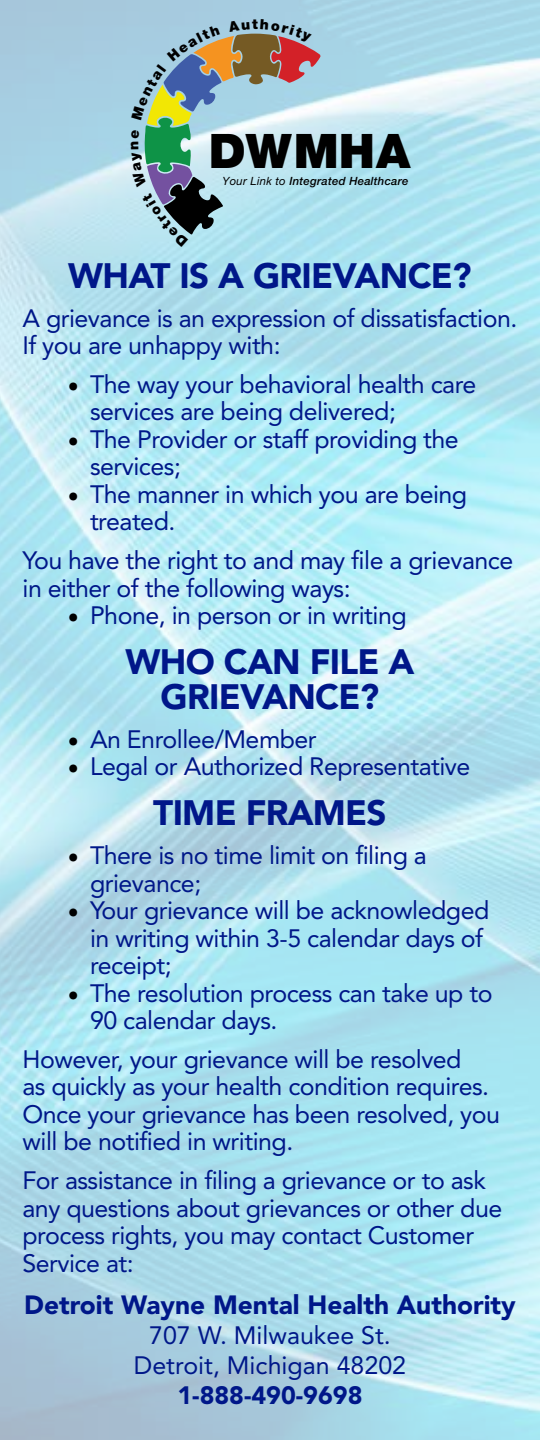
<style>
.page{position:relative;width:540px;height:1440px;background:#fff}
.page>*{position:absolute;margin:0;border:0;box-sizing:border-box;transform-origin:0 0}
.t1{font:900 47.75px "Helvetica Neue";letter-spacing:.01em;color:#000}
.t2{font:900 35px/35px "Avenir LT Pro";letter-spacing:-.02em;color:#001789;text-align:center}
.t3{font:900 26.25px "Avenir LT Pro";color:#001789}
.t4{font:25px/27.5px "Avenir LT Pro";letter-spacing:-.02em;color:#001789}
.t5{font:25px/30px "Avenir LT Pro";color:#001789;text-align:center}
.t6{font:900 25px "Avenir LT Pro";color:#001789}
.t7{font:900 14px "Helvetica Neue";color:#000}
.t8{font:italic 500 11.25px "Helvetica Neue";letter-spacing:.02em;color:#000}
.s1{font-weight:400}
.s2{font-family:"Minion Pro";font-size:30px;color:#000}
</style>
<div class="page">
<svg style="left:131px;top:19px;width:190px;height:228px;background:#a3bec0"></svg>
<p class="t7" style="left:252px;top:15px;width:7px">t</p>
<h1 class="t1" style="left:209px;top:123px;width:203px">DWMHA</h1>
<p class="t8" style="left:223px;top:174px;width:188px"><span class="s1">Your Link to</span> Integrated Healthcare</p>
<h2 class="t2" style="left:68px;top:258px;width:405px">WHAT IS A GRIEVANCE?</h2>
<p class="t4" style="left:22px;top:304px;width:496px">A grievance is an expression of dissatisfaction.<br>If you are unhappy with:</p>
<p class="t4" style="left:90px;top:370px;width:388px;text-indent:-22px"><span class="s2">•</span> The way your behavioral health care services are being delivered;</p>
<p class="t4" style="left:90px;top:425px;width:370px;text-indent:-22px"><span class="s2">•</span> The Provider or staff providing the services;</p>
<p class="t4" style="left:90px;top:480px;width:379px;text-indent:-22px"><span class="s2">•</span> The manner in which you are being treated.</p>
<p class="t4" style="left:22px;top:546px;width:492px">You have the right to and may file a grievance in either of the following ways:</p>
<p class="t4" style="left:68px;top:601px;width:341px"><span class="s2">•</span> Phone, in person or in writing</p>
<h2 class="t2" style="left:126px;top:644px;width:290px">WHO CAN FILE A<br>GRIEVANCE?</h2>
<p class="t4" style="left:68px;top:725px;width:251px"><span class="s2">•</span> An Enrollee/Member</p>
<p class="t4" style="left:68px;top:753px;width:404px"><span class="s2">•</span> Legal or Authorized Representative</p>
<h2 class="t2" style="left:153px;top:796px;width:235px">TIME FRAMES</h2>
<p class="t4" style="left:90px;top:841px;width:338px;text-indent:-22px"><span class="s2">•</span> There is no time limit on filing a grievance;</p>
<p class="t4" style="left:90px;top:896px;width:401px;text-indent:-22px"><span class="s2">•</span> Your grievance will be acknowledged in writing within 3-5 calendar days of receipt;</p>
<p class="t4" style="left:90px;top:979px;width:404px;text-indent:-22px"><span class="s2">•</span> The resolution process can take up to<br>90 calendar days.</p>
<p class="t4" style="left:22px;top:1045px;width:479px">However, your grievance will be resolved<br>as quickly as your health condition requires.<br>Once your grievance has been resolved, you will be notified in writing.</p>
<p class="t4" style="left:22px;top:1166px;width:481px">For assistance in filing a grievance or to ask any questions about grievances or other due process rights, you may contact Customer Service at:</p>
<p class="t3" style="left:24px;top:1289px;width:493px">Detroit Wayne Mental Health Authority</p>
<p class="t5" style="left:134px;top:1320px;width:274px">707 W. Milwaukee St.<br>Detroit, Michigan 48202</p>
<p class="t6" style="left:178px;top:1380px;width:187px">1-888-490-9698</p>
</div>
